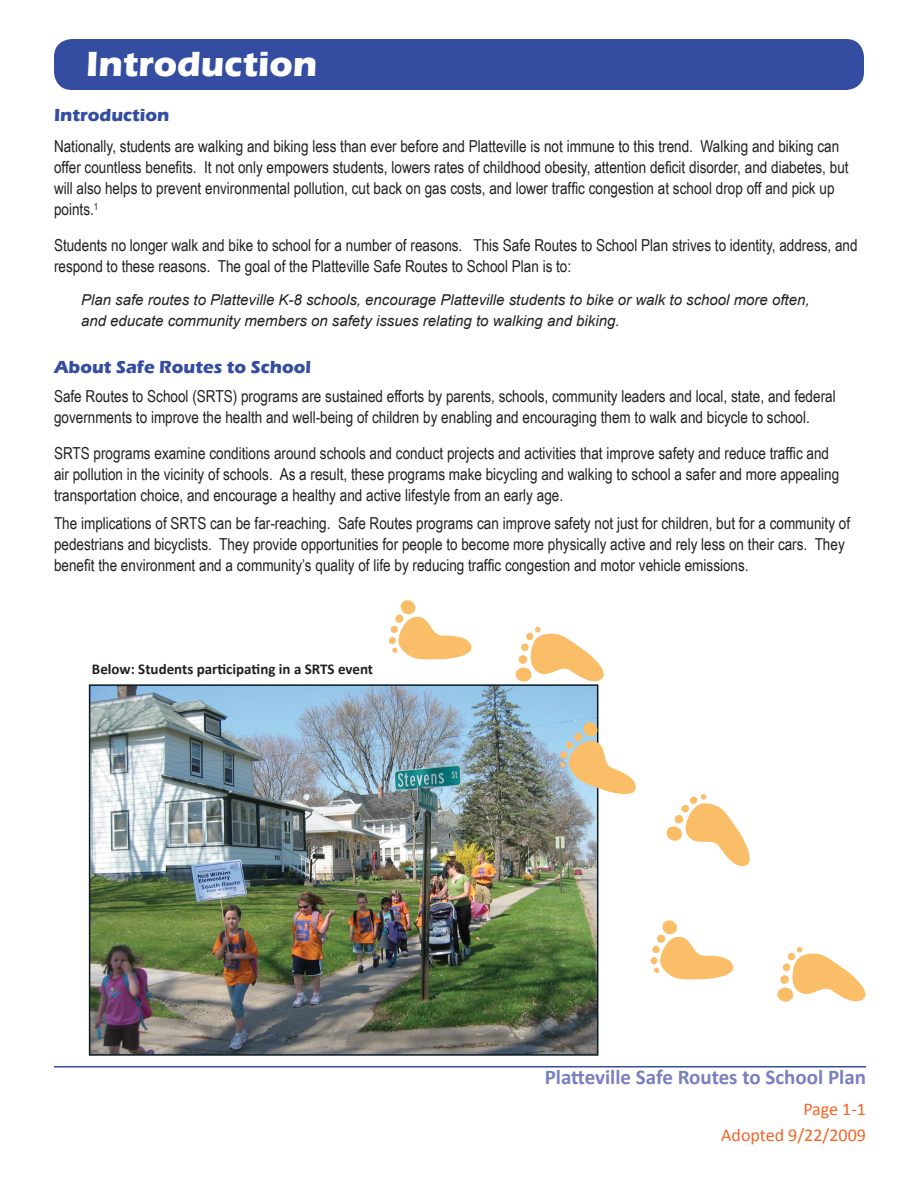
<style>
.page{position:relative;width:918px;height:1188px;background:#fff}
.page>*{position:absolute;margin:0;border:0;box-sizing:border-box;transform-origin:0 0}
.t1{font:700 36px "Eras ITC";color:#fff}
.t2{font:700 21px "Calibri";color:#797fbd}
.t3{font:700 18px "Eras ITC";color:#344da1}
.t4{font:18px/26.1px "Calibri";color:#f26427;text-align:right}
.t5{font:16.5px/21px "Arial Narrow";color:#231f20}
.t6{font:italic 15px/21px "Arial";color:#231f20}
.t7{font:700 15px "Calibri";color:#231f20}
</style>
<div class="page">
<div style="left:54px;top:39px;width:810px;height:51px;background:#344da1;border-radius:18px"></div>
<hr style="left:54px;top:1066px;width:812px;height:2px;background:#344da1">
<img style="left:92px;top:687px;width:503px;height:366px">
<div style="left:89px;top:684px;width:509px;height:372px;border:2px solid #071923"></div>
<svg style="left:777px;top:947px;width:89px;height:55px"></svg>
<svg style="left:650px;top:920px;width:83px;height:60px"></svg>
<svg style="left:666px;top:794px;width:84px;height:73px"></svg>
<svg style="left:560px;top:721px;width:76px;height:76px"></svg>
<svg style="left:515px;top:627px;width:89px;height:59px"></svg>
<svg style="left:388px;top:600px;width:84px;height:60px"></svg>
<h1 class="t1" style="left:86px;top:43px;width:233px">Introduction</h1>
<p class="t3" style="left:54px;top:104px;width:117px">Introduction</p>
<p class="t5" style="left:54px;top:135px;width:796px">Nationally, students are walking and biking less than ever before and Platteville is not immune to this trend. Walking and biking can offer countless benefits. It not only empowers students, lowers rates of childhood obesity, attention deficit disorder, and diabetes, but will also helps to prevent environmental pollution, cut back on gas costs, and lower traffic congestion at school drop off and pick up points.<sup>1</sup></p>
<p class="t5" style="left:54px;top:234px;width:805px">Students no longer walk and bike to school for a number of reasons. This Safe Routes to School Plan strives to identity, address, and respond to these reasons. The goal of the Platteville Safe Routes to School Plan is to:</p>
<p class="t6" style="left:81px;top:290px;width:730px">Plan safe routes to Platteville K-8 schools, encourage Platteville students to bike or walk to school more often, and educate community members on safety issues relating to walking and biking.</p>
<p class="t3" style="left:54px;top:357px;width:258px">About Safe Routes to School</p>
<p class="t5" style="left:54px;top:385px;width:783px">Safe Routes to School (SRTS) programs are sustained efforts by parents, schools, community leaders and local, state, and federal governments to improve the health and well-being of children by enabling and encouraging them to walk and bicycle to school.</p>
<p class="t5" style="left:54px;top:442px;width:787px">SRTS programs examine conditions around schools and conduct projects and activities that improve safety and reduce traffic and air pollution in the vicinity of schools. As a result, these programs make bicycling and walking to school a safer and more appealing transportation choice, and encourage a healthy and active lifestyle from an early age.</p>
<p class="t5" style="left:54px;top:512px;width:798px">The implications of SRTS can be far-reaching. Safe Routes programs can improve safety not just for children, but for a community of pedestrians and bicyclists. They provide opportunities for people to become more physically active and rely less on their cars. They benefit the environment and a community’s quality of life by reducing traffic congestion and motor vehicle emissions.</p>
<p class="t7" style="left:92px;top:660px;width:283px">Below: Students participating in a SRTS event</p>
<p class="t2" style="left:545px;top:1064px;width:323px">Platteville Safe Routes to School Plan</p>
<p class="t4" style="left:721px;top:1095px;width:146px">Page 1-1<br>Adopted 9/22/2009</p>
</div>
